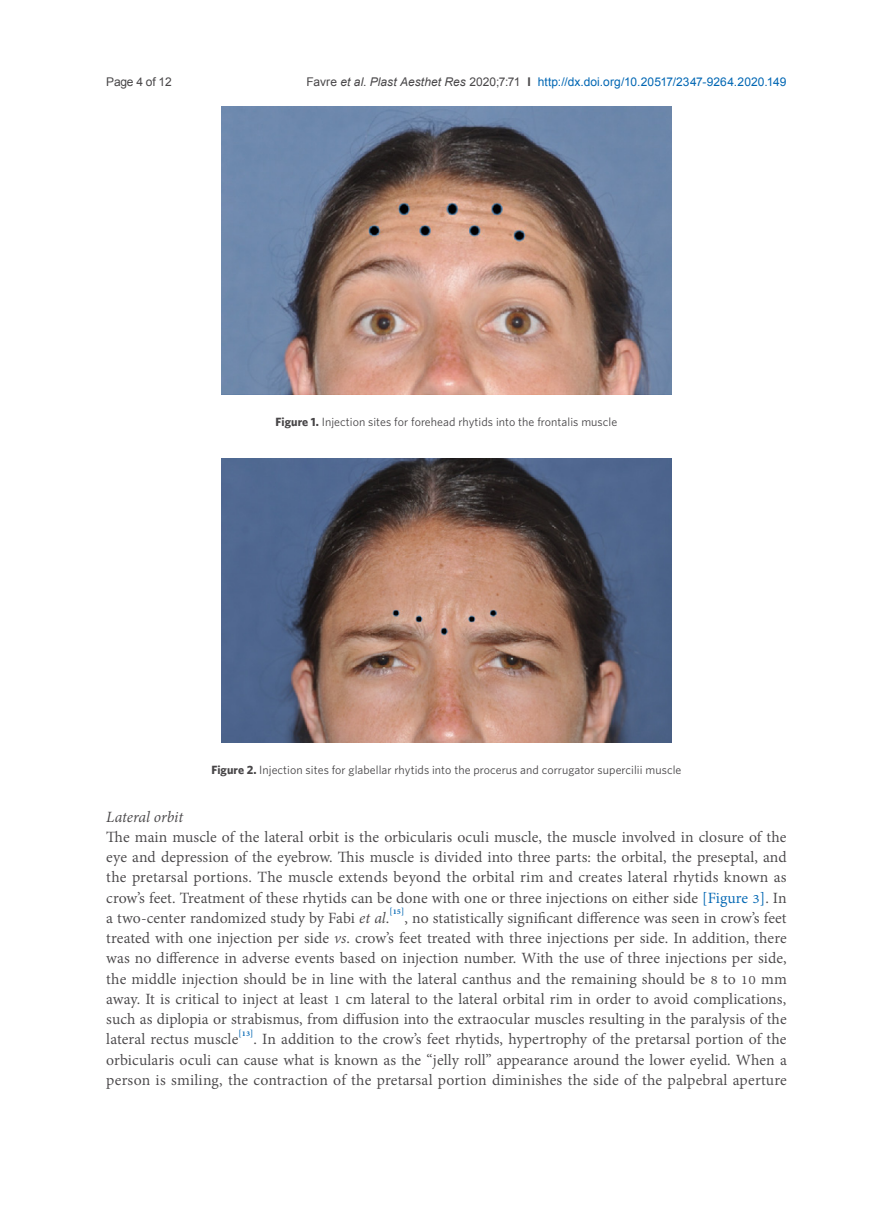
<style>
.page{position:relative;width:893px;height:1212px;background:#fff}
.page>*{position:absolute;margin:0;border:0;box-sizing:border-box;transform-origin:0 0}
.正文{font:19.2px/20.2px "Adobe Thai";letter-spacing:.01em;color:#484648;text-align:justify}
.正文-2{font:italic 19.2px "Adobe Thai";letter-spacing:-.005em;color:#484648}
.正文-3{font:12px "Whitney";letter-spacing:.005em;color:#484648}
.t1{font:12px "Arial";letter-spacing:.01em;color:#0166b3}
.t2{font:12px "Arial";letter-spacing:-.025em;color:#484648}
.s1{color:#484648}
.s2{font-style:italic;color:#484648}
.s3{font-weight:700;color:#484648}
.s4{font-weight:700}
.s5{color:#0166b3}
.s6{font-style:italic}
</style>
<div class="page">
<img style="left:222px;top:106px;width:449px;height:289px">
<img style="left:222px;top:458px;width:449px;height:285px">
<p class="t2" style="left:106px;top:73px;width:67px">Page 4 of 12</p>
<p class="t1" style="left:307px;top:73px;width:482px"><span class="s1">Favre</span> <span class="s2">et al</span><span class="s1">.</span> <span class="s2">Plast Aesthet Res</span> <span class="s1">2020;7:71</span> <span class="s3">I</span> http://dx.doi.org/10.20517/2347-9264.2020.149</p>
<p class="正文-3" style="left:276px;top:415px;width:343px"><span class="s4">Figure 1.</span> Injection sites for forehead rhytids into the frontalis muscle</p>
<p class="正文-3" style="left:212px;top:763px;width:471px"><span class="s4">Figure 2.</span> Injection sites for glabellar rhytids into the procerus and corrugator supercilii muscle</p>
<p class="正文-2" style="left:106px;top:803px;width:78px">Lateral orbit</p>
<p class="正文" style="left:106px;top:825px;width:682px">The main muscle of the lateral orbit is the orbicularis oculi muscle, the muscle involved in closure of the eye and depression of the eyebrow. This muscle is divided into three parts: the orbital, the preseptal, and the pretarsal portions. The muscle extends beyond the orbital rim and creates lateral rhytids known as crow’s feet. Treatment of these rhytids can be done with one or three injections on either side <span class="s5">[Figure 3]</span>. In a two-center randomized study by Fabi <span class="s6">et al</span>.<sup>[15]</sup>, no statistically significant difference was seen in crow’s feet treated with one injection per side <span class="s6">vs</span>. crow’s feet treated with three injections per side. In addition, there was no difference in adverse events based on injection number. With the use of three injections per side, the middle injection should be in line with the lateral canthus and the remaining should be 8 to 10 mm</p>
<p class="正文" style="left:106px;top:987px;width:682px">away. It is critical to inject at least 1 cm lateral to the lateral orbital rim in order to avoid complications, such as diplopia or strabismus, from diffusion into the extraocular muscles resulting in the paralysis of the lateral rectus muscle<sup>[13]</sup>. In addition to the crow’s feet rhytids, hypertrophy of the pretarsal portion of the orbicularis oculi can cause what is known as the “jelly roll” appearance around the lower eyelid. When a person is smiling, the contraction of the pretarsal portion diminishes the side of the palpebral aperture</p>
</div>
